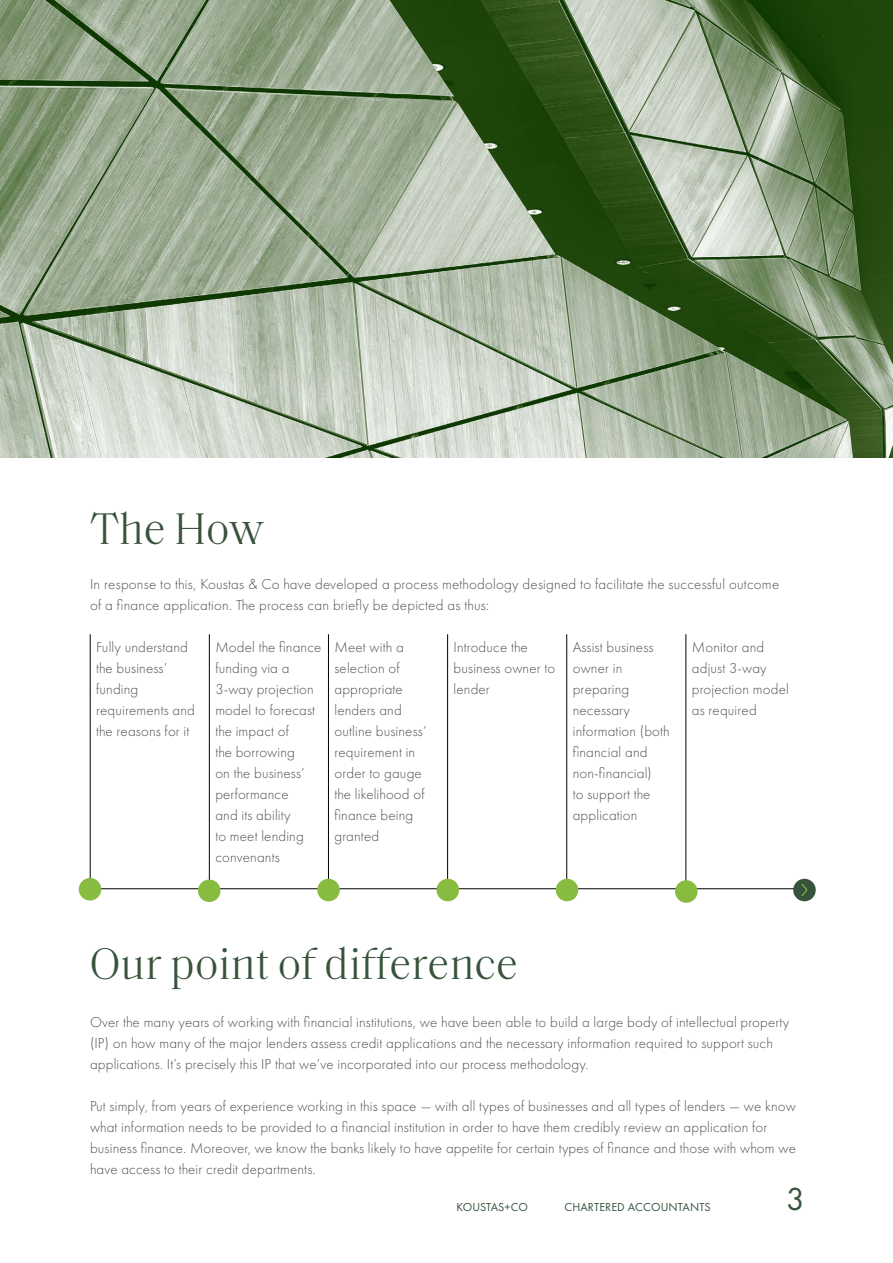
<style>
.page{position:relative;width:893px;height:1263px;background:#fff}
.page>*{position:absolute;margin:0;border:0;box-sizing:border-box;transform-origin:0 0}
.t1{font:300 45px "Saol Text";color:#37533c}
.t2{font:33px "Futura PT";color:#37533c}
.t3{font:300 15px/21px "Futura PT";letter-spacing:.01em;color:#4f5054}
.t4{font:12px "Futura PT";letter-spacing:.01em;color:#37533c}
</style>
<div class="page">
<img style="left:0;top:0;width:893px;height:458px">
<hr style="left:90px;top:634px;width:1px;height:254px;background:#000">
<hr style="left:209px;top:634px;width:1px;height:254px;background:#000">
<hr style="left:328px;top:634px;width:1px;height:254px;background:#000">
<hr style="left:447px;top:634px;width:1px;height:254px;background:#000">
<hr style="left:566px;top:634px;width:1px;height:254px;background:#000">
<hr style="left:686px;top:634px;width:1px;height:254px;background:#000">
<hr style="left:90px;top:888px;width:119px;height:1px;background:#000">
<hr style="left:209px;top:888px;width:119px;height:1px;background:#000">
<hr style="left:328px;top:888px;width:120px;height:1px;background:#000">
<hr style="left:448px;top:888px;width:119px;height:1px;background:#000">
<hr style="left:567px;top:888px;width:119px;height:1px;background:#000">
<hr style="left:686px;top:888px;width:119px;height:1px;background:#000">
<div style="left:79px;top:878px;width:22px;height:22px;background:#87bc40;border-radius:50%"></div>
<div style="left:198px;top:879px;width:22px;height:23px;background:#87bc40;border-radius:50%"></div>
<div style="left:317px;top:879px;width:23px;height:22px;background:#87bc40;border-radius:50%"></div>
<div style="left:436px;top:879px;width:23px;height:22px;background:#87bc40;border-radius:50%"></div>
<div style="left:556px;top:879px;width:22px;height:22px;background:#87bc40;border-radius:50%"></div>
<div style="left:675px;top:880px;width:23px;height:23px;background:#87bc40;border-radius:50%"></div>
<div style="left:793px;top:879px;width:23px;height:22px;background:#37533c;border-radius:50%"></div>
<svg style="left:802px;top:885px;width:6px;height:10px"></svg>
<h1 class="t1" style="left:90px;top:496px;width:176px">The How</h1>
<p class="t3" style="left:90px;top:574px;width:691px">In response to this, Koustas &amp; Co have developed a process methodology designed to facilitate the successful outcome of a finance application. The process can briefly be depicted as thus:</p>
<p class="t3" style="left:96px;top:636px;width:100px">Fully understand the business’ funding requirements and the reasons for it</p>
<p class="t3" style="left:215px;top:636px;width:108px">Model the finance funding via a<br>3-way projection model to forecast the impact of<br>the borrowing<br>on the business’ performance<br>and its ability<br>to meet lending convenants</p>
<p class="t3" style="left:334px;top:636px;width:93px">Meet with a selection of appropriate lenders and outline business’ requirement in order to gauge the likelihood of finance being granted</p>
<p class="t3" style="left:454px;top:636px;width:103px">Introduce the business owner to lender</p>
<p class="t3" style="left:573px;top:636px;width:99px">Assist business owner in preparing necessary information (both financial and non-financial)<br>to support the application</p>
<p class="t3" style="left:692px;top:636px;width:98px">Monitor and adjust 3-way projection model as required</p>
<h1 class="t1" style="left:90px;top:931px;width:430px">Our point of difference</h1>
<p class="t3" style="left:90px;top:1012px;width:701px">Over the many years of working with financial institutions, we have been able to build a large body of intellectual property (IP) on how many of the major lenders assess credit applications and the necessary information required to support such applications. It’s precisely this IP that we’ve incorporated into our process methodology.</p>
<p class="t3" style="left:90px;top:1096px;width:707px">Put simply, from years of experience working in this space — with all types of businesses and all types of lenders — we know what information needs to be provided to a financial institution in order to have them credibly review an application for business finance. Moreover, we know the banks likely to have appetite for certain types of finance and those with whom we have access to their credit departments.</p>
<p class="t4" style="left:456px;top:1199px;width:73px">KOUSTAS+CO</p>
<p class="t4" style="left:564px;top:1199px;width:148px">CHARTERED ACCOUNTANTS</p>
<h2 class="t2" style="left:786px;top:1180px;width:20px">3</h2>
</div>
